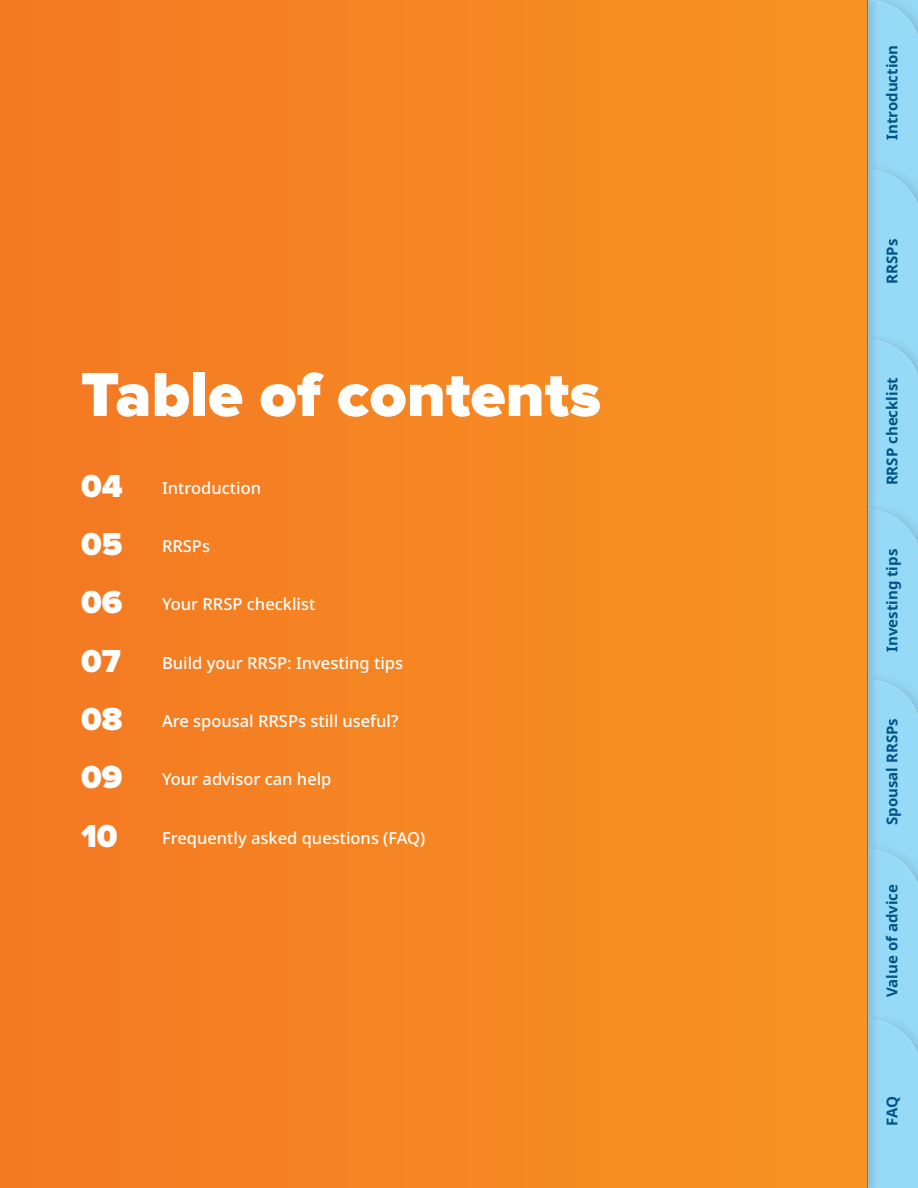
<style>
.page{position:relative;width:918px;height:1188px;background:#fff}
.page>*{position:absolute;margin:0;border:0;box-sizing:border-box;transform-origin:0 0}
.Heading_level_2_-_Pr{font:900 64.5px "Proxima Nova";color:#fff}
.body_copy{font:900 33px "Proxima Nova";color:#fff}
.body_copy-2{font:500 16.5px "Noto Sans";color:#fff}
.t1{font:700 15px "Noto Sans";color:#005486}
.s1{font-family:"Proxima Nova";font-weight:900;font-size:33px}
</style>
<div class="page">
<div style="left:880px;top:0;width:38px;height:1188px;background:#97daf8"></div>
<div style="left:814px;top:0;width:66px;height:1188px;background:#000;opacity:.1"></div>
<div style="left:0;top:0;width:867px;height:1188px;background:linear-gradient(to right,#f47823,#f79421)"></div>
<h2 class="Heading_level_2_-_Pr" style="left:81px;top:365px;width:521px">Table of contents</h2>
<p class="body_copy-2" style="left:81px;top:476px;width:182px"><span class="s1">04</span> Introduction</p>
<p class="body_copy-2" style="left:81px;top:534px;width:131px"><span class="s1">05</span> RRSPs</p>
<p class="body_copy-2" style="left:81px;top:593px;width:236px"><span class="s1">06</span> Your RRSP checklist</p>
<p class="body_copy" style="left:81px;top:646px;width:41px">07</p>
<p class="body_copy-2" style="left:162px;top:651px;width:243px">Build your RRSP: Investing tips</p>
<p class="body_copy-2" style="left:81px;top:709px;width:319px"><span class="s1">08</span> Are spousal RRSPs still useful?</p>
<p class="body_copy-2" style="left:81px;top:768px;width:252px"><span class="s1">09</span> Your advisor can help</p>
<p class="body_copy" style="left:81px;top:821px;width:38px">10</p>
<p class="body_copy-2" style="left:162px;top:826px;width:265px">Frequently asked questions (FAQ)</p>
<p class="t1" style="left:882px;top:140px;width:97px;rotate:-90deg">Introduction</p>
<p class="t1" style="left:882px;top:284px;width:46px;rotate:-90deg">RRSPs</p>
<p class="t1" style="left:882px;top:485px;width:109px;rotate:-90deg">RRSP checklist</p>
<p class="t1" style="left:882px;top:652px;width:104px;rotate:-90deg">Investing tips</p>
<p class="t1" style="left:882px;top:825px;width:108px;rotate:-90deg">Spousal RRSPs</p>
<p class="t1" style="left:882px;top:997px;width:114px;rotate:-90deg">Value of advice</p>
<p class="t1" style="left:882px;top:1126px;width:31px;rotate:-90deg">FAQ</p>
</div>
